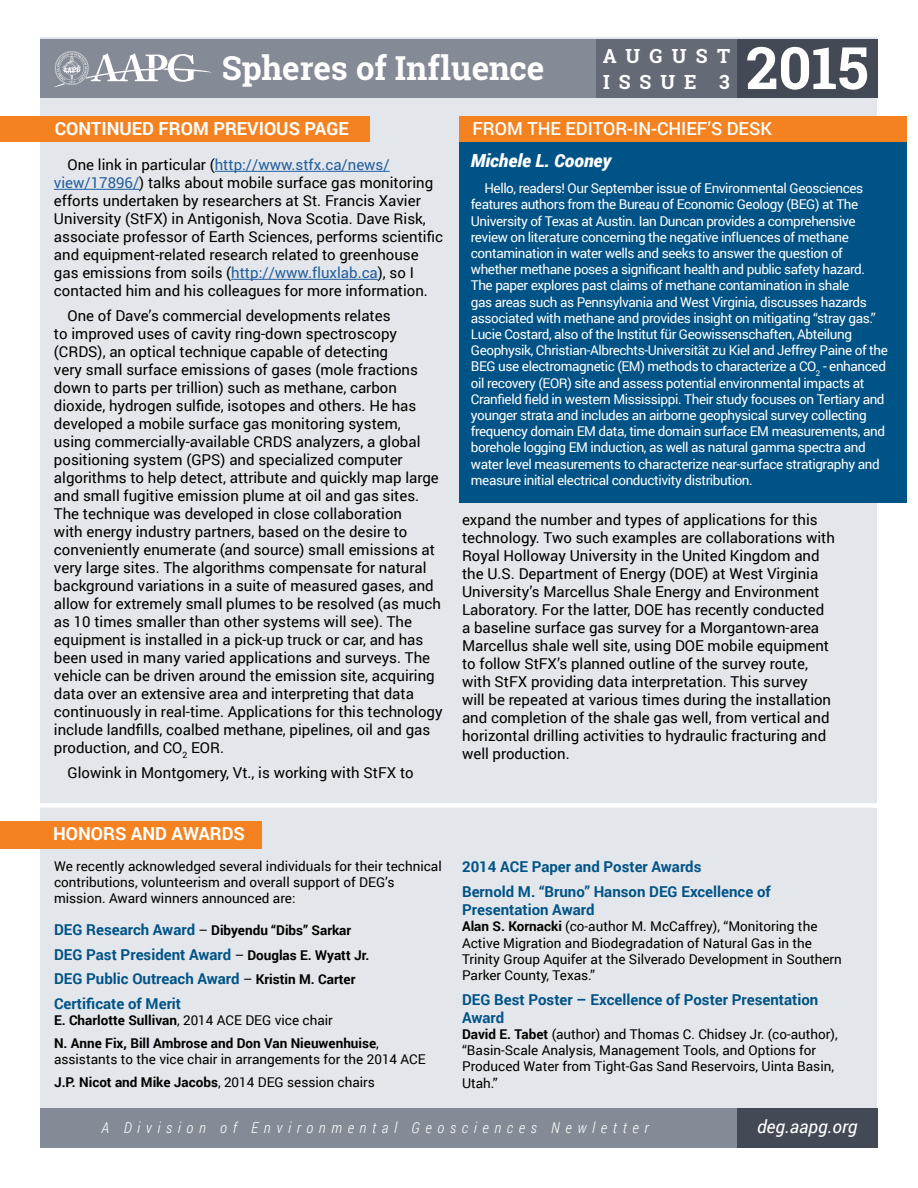
<style>
.page{position:relative;width:918px;height:1188px;background:#fff}
.page>*{position:absolute;margin:0;border:0;box-sizing:border-box;transform-origin:0 0}
.t1{font:700 58.5px "Roboto Slab";color:#fff}
.t2{font:700 33px "Roboto Slab";color:#fff}
.t3{font:700 19.5px/25.5px "Roboto Slab";letter-spacing:.46em;color:#fff}
.t4{font:700 18px "Roboto";color:#fff}
.t5{font:500 18px "Roboto";color:#fff}
.t6{font:italic 900 18px "Roboto";color:#fff}
.t7{font:italic 18px "Roboto";color:#fff}
.t8{font:15px/18px "Roboto";color:#000}
.t9{font:700 15px/24.8px "Roboto";color:#005387}
.t10{font:italic 300 15px "Roboto Condensed";letter-spacing:.375em;color:#fff}
.t11{font:13.5px/16.2px "Roboto";letter-spacing:-.03em;color:#fff}
.t12{font:13.5px/16.2px "Roboto";color:#000}
.t13{font:700 13.5px/23px "Roboto";color:#000}
.s1{color:#215e9e}
.s2{font-size:15px;color:#005387}
.s3{font-weight:400}
.s4{font-weight:400;font-size:13.5px;color:#000}
.s5{font-size:13.5px;color:#000}
.s6{font-weight:700}
</style>
<div class="page">
<div style="left:40px;top:38px;width:838px;height:1106px;background:#e3e6ea"></div>
<div style="left:40px;top:39px;width:838px;height:58px;background:#848a96"></div>
<div style="left:737px;top:39px;width:141px;height:58px;background:#444a55"></div>
<div style="left:596px;top:39px;width:141px;height:58px;background:#646b77"></div>
<div style="left:40px;top:1108px;width:838px;height:40px;background:#848a96"></div>
<div style="left:737px;top:1108px;width:141px;height:40px;background:#444a55"></div>
<svg style="left:54px;top:51px;width:158px;height:36px"></svg>
<hr style="left:215px;top:171px;width:175px;height:1px;background:#215e9e">
<hr style="left:54px;top:189px;width:85px;height:1px;background:#215e9e">
<hr style="left:231px;top:279px;width:147px;height:1px;background:#215e9e">
<div style="left:0;top:116px;width:369px;height:25px;background:#f58220"></div>
<div style="left:0;top:821px;width:262px;height:27px;background:#f58220"></div>
<div style="left:18px;top:803px;width:882px;height:5px;background:#fff"></div>
<div style="left:459px;top:116px;width:447px;height:387px;background:#005387"></div>
<div style="left:459px;top:116px;width:447px;height:26px;background:#f58220"></div>
<h2 class="t2" style="left:222px;top:46px;width:324px">Spheres of Influence</h2>
<h1 class="t1" style="left:746px;top:28px;width:124px">2015</h1>
<h3 class="t3" style="left:603px;top:43px;width:129px">AUGUST<br>ISSUE 3</h3>
<p class="t5" style="left:472px;top:116px;width:301px">FROM THE EDITOR-IN-CHIEF’S DESK</p>
<p class="t4" style="left:55px;top:116px;width:295px">CONTINUED FROM PREVIOUS PAGE</p>
<p class="t8" style="left:54px;top:155px;width:391px;text-indent:14px">One link in particular (<span class="s1">http://www.stfx.ca/news/ view/17896/</span>) talks about mobile surface gas monitoring efforts undertaken by researchers at St. Francis Xavier University (StFX) in Antigonish, Nova Scotia. Dave Risk, associate professor of Earth Sciences, performs scientific and equipment-related research related to greenhouse gas emissions from soils (<span class="s1">http://www.fluxlab.ca</span>), so I contacted him and his colleagues for more information.</p>
<p class="t8" style="left:54px;top:306px;width:390px;text-indent:14px">One of Dave’s commercial developments relates<br>to improved uses of cavity ring-down spectroscopy (CRDS), an optical technique capable of detecting<br>very small surface emissions of gases (mole fractions down to parts per trillion) such as methane, carbon dioxide, hydrogen sulfide, isotopes and others. He has developed a mobile surface gas monitoring system,<br>using commercially-available CRDS analyzers, a global positioning system (GPS) and specialized computer algorithms to help detect, attribute and quickly map large and small fugitive emission plume at oil and gas sites.<br>The technique was developed in close collaboration<br>with energy industry partners, based on the desire to conveniently enumerate (and source) small emissions at very large sites. The algorithms compensate for natural background variations in a suite of measured gases, and allow for extremely small plumes to be resolved (as much as 10 times smaller than other systems will see). The equipment is installed in a pick-up truck or car, and has been used in many varied applications and surveys. The vehicle can be driven around the emission site, acquiring data over an extensive area and interpreting that data continuously in real-time. Applications for this technology include landfills, coalbed methane, pipelines, oil and gas production, and CO<sub>2</sub> EOR.</p>
<p class="t8" style="left:67px;top:763px;width:348px">Glowink in Montgomery, Vt., is working with StFX to</p>
<p class="t4" style="left:53px;top:821px;width:193px">HONORS AND AWARDS</p>
<p class="t12" style="left:54px;top:857px;width:389px">We recently acknowledged several individuals for their technical contributions, volunteerism and overall support of DEG’s mission. Award winners announced are:</p>
<p class="t13" style="left:54px;top:918px;width:299px"><span class="s2">DEG Research Award</span> <span class="s3">–</span> Dibyendu “Dibs” Sarkar</p>
<p class="t9" style="left:54px;top:941px;width:317px">DEG Past President Award <span class="s4">–</span> <span class="s5">Douglas E. Wyatt Jr.<br></span>DEG Public Outreach Award <span class="s4">–</span> <span class="s5">Kristin M. Carter<br></span>Certificate of Merit</p>
<p class="t13" style="left:54px;top:1008px;width:326px">E. Charlotte Sullivan<span class="s3">, 2014 ACE DEG vice chair<br></span>N. Anne Fix, Bill Ambrose and Don Van Nieuwenhuise<span class="s3">,</span></p>
<p class="t12" style="left:54px;top:1048px;width:373px;line-height:23px">assistants to the vice chair in arrangements for the 2014 ACE<br><span class="s6">J.P. Nicot and Mike Jacobs</span>, 2014 DEG session chairs</p>
<p class="t6" style="left:471px;top:148px;width:142px">Michele L. Cooney</p>
<p class="t11" style="left:471px;top:180px;width:418px;text-indent:14px">Hello, readers! Our September issue of Environmental Geosciences features authors from the Bureau of Economic Geology (BEG) at The University of Texas at Austin. Ian Duncan provides a comprehensive review on literature concerning the negative influences of methane contamination in water wells and seeks to answer the question of whether methane poses a significant health and public safety hazard.<br>The paper explores past claims of methane contamination in shale<br>gas areas such as Pennsylvania and West Virginia, discusses hazards associated with methane and provides insight on mitigating “stray gas.” Lucie Costard, also of the Institut für Geowissenschaften, Abteilung Geophysik, Christian-Albrechts-Universität zu Kiel and Jeffrey Paine of the BEG use electromagnetic (EM) methods to characterize a CO<sub>2</sub> - enhanced oil recovery (EOR) site and assess potential environmental impacts at Cranfield field in western Mississippi. Their study focuses on Tertiary and younger strata and includes an airborne geophysical survey collecting frequency domain EM data, time domain surface EM measurements, and borehole logging EM induction, as well as natural gamma spectra and water level measurements to characterize near-surface stratigraphy and measure initial electrical conductivity distribution.</p>
<p class="t8" style="left:462px;top:510px;width:374px">expand the number and types of applications for this technology. Two such examples are collaborations with Royal Holloway University in the United Kingdom and the U.S. Department of Energy (DOE) at West Virginia University’s Marcellus Shale Energy and Environment Laboratory. For the latter, DOE has recently conducted a baseline surface gas survey for a Morgantown-area Marcellus shale well site, using DOE mobile equipment to follow StFX’s planned outline of the survey route, with StFX providing data interpretation. This survey<br>will be repeated at various times during the installation and completion of the shale gas well, from vertical and horizontal drilling activities to hydraulic fracturing and well production.</p>
<p class="t9" style="left:462px;top:854px;width:310px">2014 ACE Paper and Poster Awards<br>Bernold M. “Bruno” Hanson DEG Excellence of</p>
<p class="t9" style="left:462px;top:897px;width:134px">Presentation Award</p>
<p class="t12" style="left:462px;top:918px;width:381px"><span class="s6">Alan S. Kornacki</span> (co-author M. McCaffrey), “Monitoring the Active Migration and Biodegradation of Natural Gas in the Trinity Group Aquifer at the Silverado Development in Southern Parker County, Texas.”</p>
<p class="t9" style="left:462px;top:990px;width:358px;line-height:18px">DEG Best Poster – Excellence of Poster Presentation<br>Award</p>
<p class="t12" style="left:462px;top:1026px;width:377px"><span class="s6">David E. Tabet</span> (author) and Thomas C. Chidsey Jr. (co-author), “Basin-Scale Analysis, Management Tools, and Options for Produced Water from Tight-Gas Sand Reservoirs, Uinta Basin, Utah.”</p>
<p class="t10" style="left:102px;top:1117px;width:549px">A Division of Environmental Geosciences Newletter</p>
<p class="t7" style="left:757px;top:1114px;width:102px">deg.aapg.org</p>
</div>
